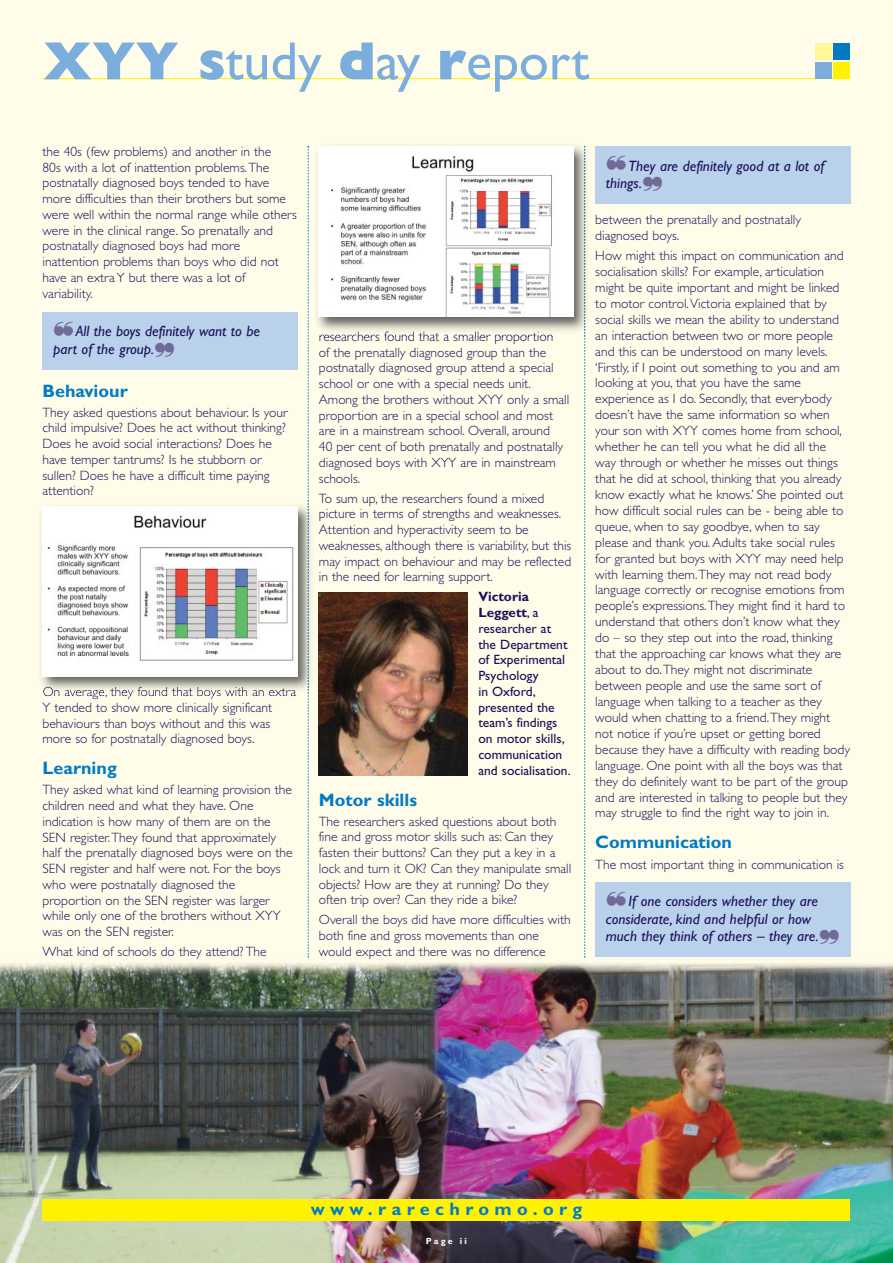
<style>
.page{position:relative;width:893px;height:1263px;background:#fff}
.page>*{position:absolute;margin:0;border:0;box-sizing:border-box;transform-origin:0 0}
.t1{font:54px "Gill Sans";color:#7baddd}
.t2{font:700 18px "Gill Sans";color:#007bc3}
.t3{font:700 18px "Gill Sans";letter-spacing:.3em;color:#007bc3}
.t4{font:italic 15px/17.2px "Gill Sans";color:#1a115a}
.t5{font:300 13.5px/15.8px "Gill Sans";color:#1a115a}
.t6{font:13.5px/15.8px "Gill Sans";color:#1a115a}
.t7{font:700 9px "Gill Sans";letter-spacing:.235em;color:#fff}
.s1{font-weight:800}
.s2{color:#706a97}
.s3{font-weight:700}
</style>
<div class="page">
<img style="left:0;top:0;width:893px;height:1263px">
<div style="left:43px;top:1199px;width:807px;height:21px;background:#fff200"></div>
<svg style="left:584px;top:336px;width:1px;height:621px"></svg>
<hr style="left:43px;top:78px;width:807px;height:1px;background:#fff200">
<div style="left:815px;top:43px;width:17px;height:17px;background:#fff799"></div>
<div style="left:833px;top:43px;width:17px;height:17px;background:#007ac2"></div>
<div style="left:815px;top:62px;width:17px;height:17px;background:#7bacdc"></div>
<div style="left:833px;top:62px;width:17px;height:17px;background:#fff200"></div>
<svg style="left:308px;top:146px;width:1px;height:811px"></svg>
<div style="left:43px;top:313px;width:255px;height:57px;background:#bad1ec"></div>
<div style="left:595px;top:882px;width:255px;height:75px;background:#bad1ec"></div>
<div style="left:595px;top:147px;width:255px;height:57px;background:#bad1ec"></div>
<img style="left:35px;top:499px;width:282px;height:197px">
<img style="left:43px;top:687px;width:99px;height:9px">
<img style="left:308px;top:500px;width:1px;height:44px">
<img style="left:43px;top:506px;width:255px;height:170px">
<img style="left:312px;top:140px;width:282px;height:196px">
<img style="left:584px;top:146px;width:1px;height:45px">
<img style="left:320px;top:332px;width:87px;height:4px">
<img style="left:319px;top:147px;width:255px;height:170px">
<img style="left:319px;top:592px;width:149px;height:183px">
<h1 class="t1" style="left:43px;top:43px;width:548px"><span class="s1">XYY s</span>tudy <span class="s1">d</span>ay <span class="s1">r</span>eport</h1>
<p class="t5" style="left:43px;top:145px;width:256px">the 40s (few problems) and another in the<br>80s with a lot of inattention problems. The postnatally diagnosed boys tended to have more difficulties than their brothers but some were well within the normal range while others were in the clinical range. So prenatally and postnatally diagnosed boys had more inattention problems than boys who did not have an extra Y but there was a lot of variability.</p>
<p class="t4" style="left:53px;top:324px;width:208px"><span class="s2">❝</span>All the boys definitely want to be part of the group.<span class="s2">❞</span></p>
<h2 class="t2" style="left:43px;top:384px;width:87px">Behaviour</h2>
<p class="t5" style="left:43px;top:406px;width:246px">They asked questions about behaviour. Is your child impulsive? Does he act without thinking?<br>Does he avoid social interactions? Does he have temper tantrums? Is he stubborn or sullen? Does he have a difficult time paying attention?</p>
<p class="t5" style="left:43px;top:701px;width:231px">Y tended to show more clinically significant behaviours than boys without and this was more so for postnatally diagnosed boys.</p>
<h2 class="t2" style="left:43px;top:762px;width:76px">Learning</h2>
<p class="t5" style="left:43px;top:783px;width:252px">They asked what kind of learning provision the children need and what they have. One indication is how many of them are on the SEN register. They found that approximately half the prenatally diagnosed boys were on the SEN register and half were not. For the boys who were postnatally diagnosed the proportion on the SEN register was larger while only one of the brothers without XYY was on the SEN register.</p>
<p class="t5" style="left:43px;top:945px;width:226px">What kind of schools do they attend? The</p>
<p class="t5" style="left:319px;top:330px;width:252px">researchers found that a smaller proportion<br>of the prenatally diagnosed group than the postnatally diagnosed group attend a special school or one with a special needs unit.<br>Among the brothers without XYY only a small proportion are in a special school and most are in a mainstream school. Overall, around<br>40 per cent of both prenatally and postnatally diagnosed boys with XYY are in mainstream schools.</p>
<p class="t5" style="left:319px;top:492px;width:254px">To sum up, the researchers found a mixed picture in terms of strengths and weaknesses.<br>Attention and hyperactivity seem to be weaknesses, although there is variability, but this may impact on behaviour and may be reflected in the need for learning support.</p>
<p class="t6" style="left:478px;top:590px;width:94px"><span class="s3">Victoria<br>Leggett</span>, a researcher at the Department of Experimental<br>Psychology<br>in Oxford, presented the team’s findings on motor skills, communication and socialisation.</p>
<h2 class="t2" style="left:319px;top:793px;width:100px">Motor skills</h2>
<p class="t5" style="left:319px;top:815px;width:254px">The researchers asked questions about both fine and gross motor skills such as: Can they fasten their buttons? Can they put a key in a lock and turn it OK? Can they manipulate small objects? How are they at running? Do they often trip over? Can they ride a bike?</p>
<p class="t5" style="left:319px;top:913px;width:253px">Overall the boys did have more difficulties with both fine and gross movements than one would expect and there was no difference</p>
<p class="t4" style="left:606px;top:159px;width:220px"><span class="s2">❝</span>They are definitely good at a lot of things.<span class="s2">❞</span></p>
<p class="t5" style="left:595px;top:213px;width:207px">between the prenatally and postnatally diagnosed boys.</p>
<p class="t5" style="left:595px;top:249px;width:256px">How might this impact on communication and socialisation skills? For example, articulation might be quite important and might be linked to motor control. Victoria explained that by social skills we mean the ability to understand an interaction between two or more people and this can be understood on many levels. ‘Firstly, if I point out something to you and am looking at you, that you have the same experience as I do. Secondly, that everybody doesn’t have the same information so when your son with XYY comes home from school, whether he can tell you what he did all the way through or whether he misses out things that he did at school, thinking that you already know exactly what he knows.’ She pointed out how difficult social rules can be - being able to queue, when to say goodbye, when to say please and thank you. Adults take social rules for granted but boys with XYY may need help with learning them. They may not read body language correctly or recognise emotions from people’s expressions. They might find it hard to understand that others don’t know what they do – so they step out into the road, thinking that the approaching car knows what they are about to do. They might not discriminate between people and use the same sort of language when talking to a teacher as they would when chatting to a friend. They might not notice if you’re upset or getting bored because they have a difficulty with reading body language. One point with all the boys was that they do definitely want to be part of the group and are interested in talking to people but they may struggle to find the right way to join in.</p>
<h2 class="t2" style="left:595px;top:836px;width:138px">Communication</h2>
<p class="t5" style="left:595px;top:858px;width:250px">The most important thing in communication is</p>
<p class="t4" style="left:606px;top:894px;width:235px"><span class="s2">❝</span>If one considers whether they are considerate, kind and helpful or how much they think of others – they are.<span class="s2">❞</span></p>
<h2 class="t3" style="left:311px;top:1202px;width:273px">www.rarechromo.org</h2>
<p class="t7" style="left:426px;top:1237px;width:43px">Page ii</p>
</div>
